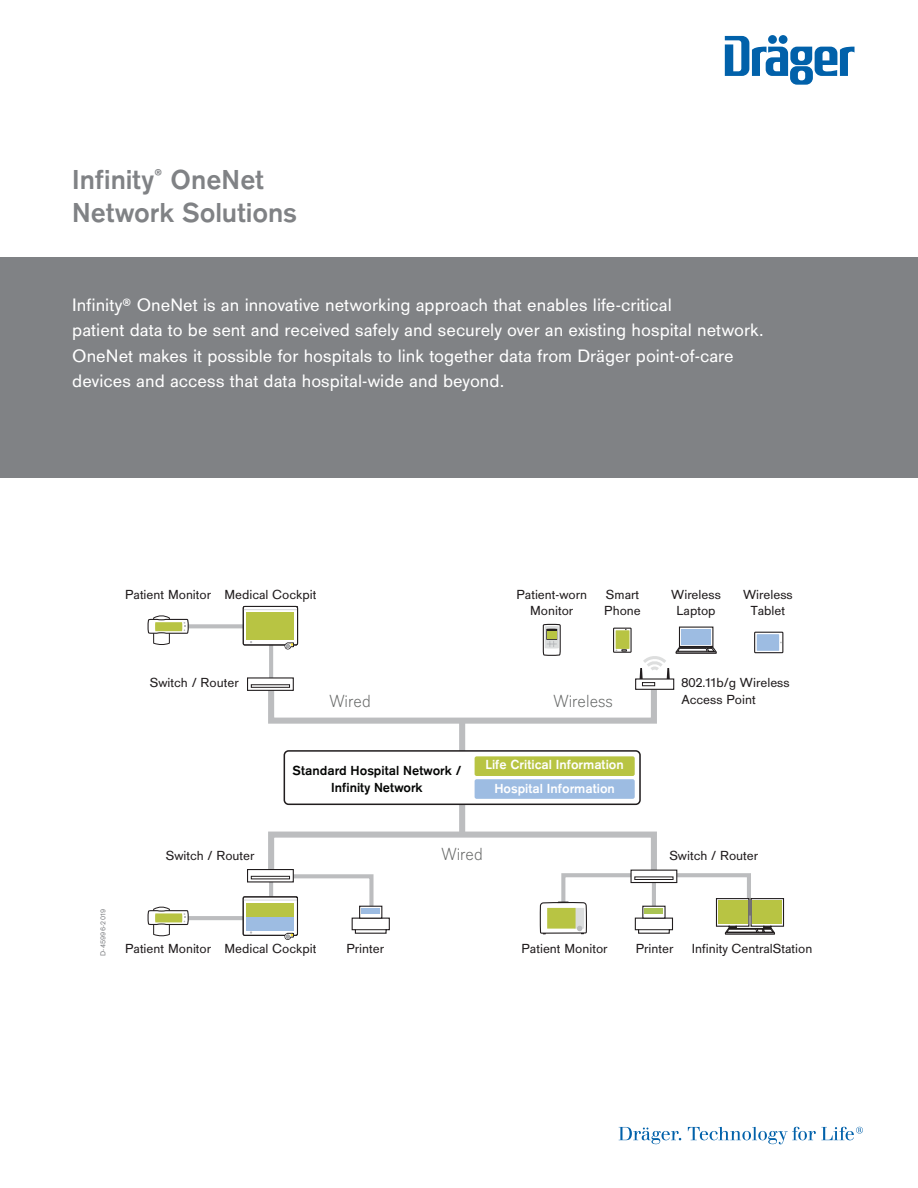
<style>
.page{position:relative;width:918px;height:1188px;background:#fff}
.page>*{position:absolute;margin:0;border:0;box-sizing:border-box;transform-origin:0 0}
.Head_Grey{font:700 28.5px "Draeger Sans";color:#808285}
.White_Text_in_Grey_B{font:18.75px/25.5px "Draeger Sans";color:#fff}
.t1{font:300 18.15px "Draeger San";color:#666867}
.t2{font:13.65px/16.4px "Draeger San";color:#211d1e;text-align:center}
.t3{font:700 13.65px/23.1px "Draeger San";color:#fff;text-align:center}
.t4{font:700 13.65px/16.4px "Draeger San";color:#040504;text-align:center}
.Code_Grey{font:7.5px "Draeger Sans";letter-spacing:.025em;color:#808285}
</style>
<div class="page">
<div style="left:0;top:257px;width:918px;height:220px;background:#808285"></div>
<svg style="left:725px;top:36px;width:130px;height:49px"></svg>
<svg style="left:619px;top:1127px;width:62px;height:17px"></svg>
<svg style="left:688px;top:1127px;width:175px;height:17px"></svg>
<svg style="left:189px;top:624px;width:562px;height:307px"></svg>
<svg style="left:715px;top:898px;width:70px;height:37px"></svg>
<svg style="left:614px;top:628px;width:17px;height:24px"></svg>
<div style="left:613px;top:628px;width:19px;height:25px;border:1px solid #211d1e"></div>
<div style="left:616px;top:630px;width:13px;height:19px;background:#b8c443"></div>
<svg style="left:616px;top:649px;width:11px;height:2px"></svg>
<svg style="left:755px;top:632px;width:28px;height:21px"></svg>
<div style="left:754px;top:632px;width:29px;height:21px;border:1px solid #211d1e"></div>
<div style="left:757px;top:634px;width:22px;height:17px;background:#9dbce2"></div>
<svg style="left:265px;top:683px;width:395px;height:199px"></svg>
<div style="left:635px;top:678px;width:39px;height:12px;background:#fff;border:1px solid #211d1e"></div>
<svg style="left:642px;top:682px;width:13px;height:4px"></svg>
<svg style="left:640px;top:626px;width:77px;height:53px"></svg>
<div style="left:459px;top:721px;width:6px;height:114px;background:#bcbdbf"></div>
<svg style="left:631px;top:870px;width:46px;height:13px"></svg>
<div style="left:635px;top:877px;width:38px;height:3px;background:#fff;border:1px solid #211d1e"></div>
<svg style="left:247px;top:869px;width:47px;height:13px"></svg>
<div style="left:251px;top:876px;width:39px;height:3px;background:#fff;border:1px solid #211d1e"></div>
<div style="left:247px;top:677px;width:47px;height:14px;background:#fff;border:1px solid #211d1e"></div>
<svg style="left:251px;top:684px;width:39px;height:4px"></svg>
<div style="left:284px;top:751px;width:356px;height:53px;background:#fff;border-radius:4px"></div>
<div style="left:284px;top:750px;width:357px;height:55px;border:2px solid #211d1e;border-radius:4px"></div>
<div style="left:475px;top:756px;width:160px;height:20px;background:#b8c443;border-radius:2px"></div>
<div style="left:475px;top:779px;width:160px;height:20px;background:#9dbce2;border-radius:2px"></div>
<svg style="left:634px;top:917px;width:40px;height:17px"></svg>
<div style="left:642px;top:906px;width:24px;height:13px;background:#fff;border:1px solid #211d1e"></div>
<hr style="left:639px;top:929px;width:31px;height:1px;background:#211d1e">
<div style="left:645px;top:908px;width:18px;height:6px;background:#aac454"></div>
<svg style="left:351px;top:917px;width:39px;height:17px"></svg>
<div style="left:359px;top:906px;width:23px;height:13px;background:#fff;border:1px solid #211d1e"></div>
<hr style="left:355px;top:929px;width:32px;height:1px;background:#211d1e">
<div style="left:362px;top:908px;width:18px;height:6px;background:#9dbce2"></div>
<svg style="left:242px;top:605px;width:57px;height:45px"></svg>
<svg style="left:242px;top:896px;width:57px;height:44px"></svg>
<svg style="left:148px;top:615px;width:41px;height:30px"></svg>
<svg style="left:148px;top:906px;width:41px;height:31px"></svg>
<svg style="left:540px;top:901px;width:47px;height:34px"></svg>
<svg style="left:542px;top:623px;width:19px;height:34px"></svg>
<p class="Head_Grey" style="left:72px;top:160px;width:193px">Infinity<sup>®</sup> OneNet</p>
<p class="Head_Grey" style="left:72px;top:193px;width:226px">Network Solutions</p>
<p class="White_Text_in_Grey_B" style="left:72px;top:291px;width:693px">Infinity® OneNet is an innovative networking approach that enables life-critical<br>patient data to be sent and received safely and securely over an existing hospital network.<br>OneNet makes it possible for hospitals to link together data from Dräger point-of-care devices and access that data hospital-wide and beyond.</p>
<p class="t2" style="left:125px;top:586px;width:88px">Patient Monitor</p>
<p class="t2" style="left:224px;top:586px;width:93px">Medical Cockpit</p>
<p class="t2" style="left:604px;top:586px;width:38px;text-align:left">Smart<br>Phone</p>
<p class="t2" style="left:516px;top:586px;width:72px">Patient-worn<br>Monitor</p>
<p class="t2" style="left:671px;top:586px;width:51px">Wireless<br>Laptop</p>
<p class="t2" style="left:743px;top:586px;width:51px">Wireless<br>Tablet</p>
<p class="t2" style="left:150px;top:675px;width:90px">Switch / Router</p>
<p class="t1" style="left:329px;top:691px;width:43px">Wired</p>
<p class="t1" style="left:553px;top:691px;width:61px">Wireless</p>
<p class="t2" style="left:682px;top:675px;width:110px;text-align:left">802.11b/g Wireless<br>Access Point</p>
<p class="t4" style="left:293px;top:763px;width:170px">Standard Hospital Network /<br>Infinity Network</p>
<p class="t3" style="left:485px;top:754px;width:140px">Life Critical Information<br>Hospital Information</p>
<p class="Code_Grey" style="left:98px;top:956px;width:49px;rotate:-90deg">D-45996-2019</p>
<p class="t1" style="left:441px;top:844px;width:43px">Wired</p>
<p class="t2" style="left:166px;top:847px;width:90px">Switch / Router</p>
<p class="t2" style="left:669px;top:847px;width:90px">Switch / Router</p>
<p class="t2" style="left:125px;top:941px;width:88px">Patient Monitor</p>
<p class="t2" style="left:224px;top:941px;width:93px">Medical Cockpit</p>
<p class="t2" style="left:347px;top:941px;width:39px">Printer</p>
<p class="t2" style="left:522px;top:941px;width:88px">Patient Monitor</p>
<p class="t2" style="left:636px;top:941px;width:39px">Printer</p>
<p class="t2" style="left:692px;top:941px;width:122px">Infinity CentralStation</p>
</div>
